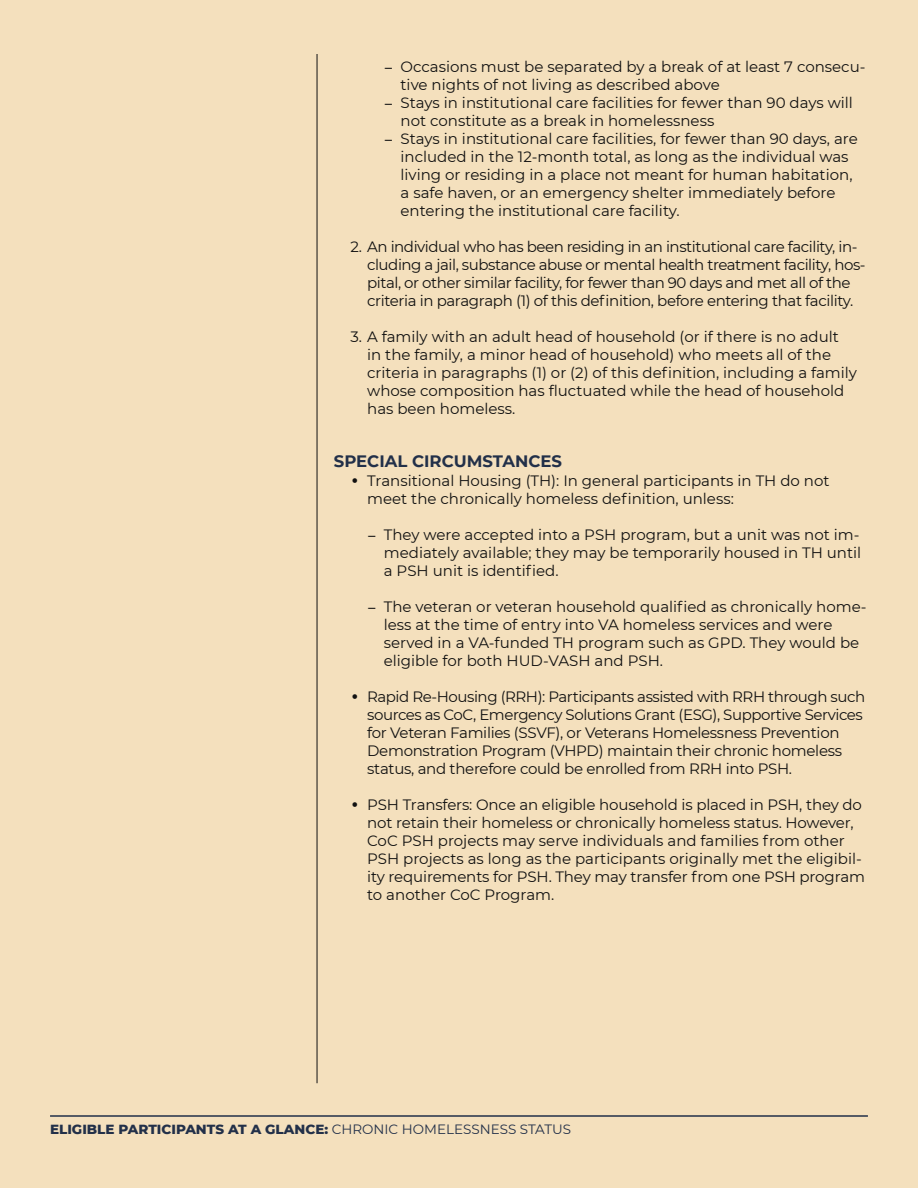
<style>
.page{position:relative;width:918px;height:1188px;background:#f4e0bd}
.page>*{position:absolute;margin:0;border:0;box-sizing:border-box;transform-origin:0 0}
.t1{font:30px "Montserrat";color:#111}
.t2{font:700 16.5px "Montserrat";color:#223049}
.t3{font:15px/18px "Montserrat";color:#111}
.t4{font:15px/18px "Montserrat";letter-spacing:-.03em;color:#111}
.t5{font:800 13.5px "Montserrat";color:#223049}
.s1{font-size:16.5px}
.s2{font-size:30px}
.s3{font-weight:400}
</style>
<div class="page">
<hr style="left:50px;top:1115px;width:818px;height:2px;background:#223049">
<hr style="left:317px;top:54px;width:1px;height:1029px;background:#111">
<p class="t3" style="left:401px;top:57px;width:467px;text-indent:-17px"><span class="s1">−</span> Occasions must be separated by a break of at least 7 consecu&shy;tive nights of not living as described above</p>
<p class="t3" style="left:401px;top:93px;width:454px;text-indent:-17px"><span class="s1">−</span> Stays in institutional care facilities for fewer than 90 days will not constitute as a break in homelessness</p>
<p class="t3" style="left:401px;top:129px;width:459px;text-indent:-17px"><span class="s1">−</span> Stays in institutional care facilities, for fewer than 90 days, are included in the 12-month total, as long as the individual was living or residing in a place not meant for human habitation, a safe haven, or an emergency shelter immediately before entering the institutional care facility.</p>
<p class="t4" style="left:367px;top:237px;width:500px;text-indent:-17px">2. An individual who has been residing in an institutional care facility, in&shy;cluding a jail, substance abuse or mental health treatment facility, hos&shy;pital, or other similar facility, for fewer than 90 days and met all of the criteria in paragraph (1) of this definition, before entering that facility.</p>
<p class="t3" style="left:367px;top:327px;width:491px;text-indent:-17px">3. A family with an adult head of household (or if there is no adult<br>in the family, a minor head of household) who meets all of the criteria in paragraphs (1) or (2) of this definition, including a family whose composition has fluctuated while the head of household has been homeless.</p>
<h2 class="t2" style="left:334px;top:449px;width:230px">SPECIAL CIRCUMSTANCES</h2>
<p class="t1" style="left:350px;top:458px;width:10px">•</p>
<p class="t3" style="left:367px;top:471px;width:464px">Transitional Housing (TH): In general participants in TH do not meet the chronically homeless definition, unless:</p>
<p class="t3" style="left:384px;top:525px;width:479px;text-align:justify;text-indent:-17px"><span class="s1">−</span> They were accepted into a PSH program, but a unit was not im&shy;mediately available; they may be temporarily housed in TH until a PSH unit is identified.</p>
<p class="t3" style="left:384px;top:597px;width:484px;text-indent:-17px"><span class="s1">−</span> The veteran or veteran household qualified as chronically home&shy;less at the time of entry into VA homeless services and were served in a VA-funded TH program such as GPD. They would be eligible for both HUD-VASH and PSH.</p>
<p class="t4" style="left:367px;top:687px;width:499px;text-indent:-17px"><span class="s2">•</span> Rapid Re-Housing (RRH): Participants assisted with RRH through such sources as CoC, Emergency Solutions Grant (ESG), Supportive Services for Veteran Families (SSVF), or Veterans Homelessness Prevention Demonstration Program (VHPD) maintain their chronic homeless status, and therefore could be enrolled from RRH into PSH.</p>
<p class="t3" style="left:367px;top:795px;width:499px;text-indent:-17px"><span class="s2">•</span> PSH Transfers: Once an eligible household is placed in PSH, they do not retain their homeless or chronically homeless status. However, CoC PSH projects may serve individuals and families from other PSH projects as long as the participants originally met the eligibil&shy;ity requirements for PSH. They may transfer from one PSH program to another CoC Program.</p>
<p class="t5" style="left:50px;top:1119px;width:523px">ELIGIBLE PARTICIPANTS AT A GLANCE: <span class="s3">CHRONIC HOMELESSNESS STATUS</span></p>
</div>
